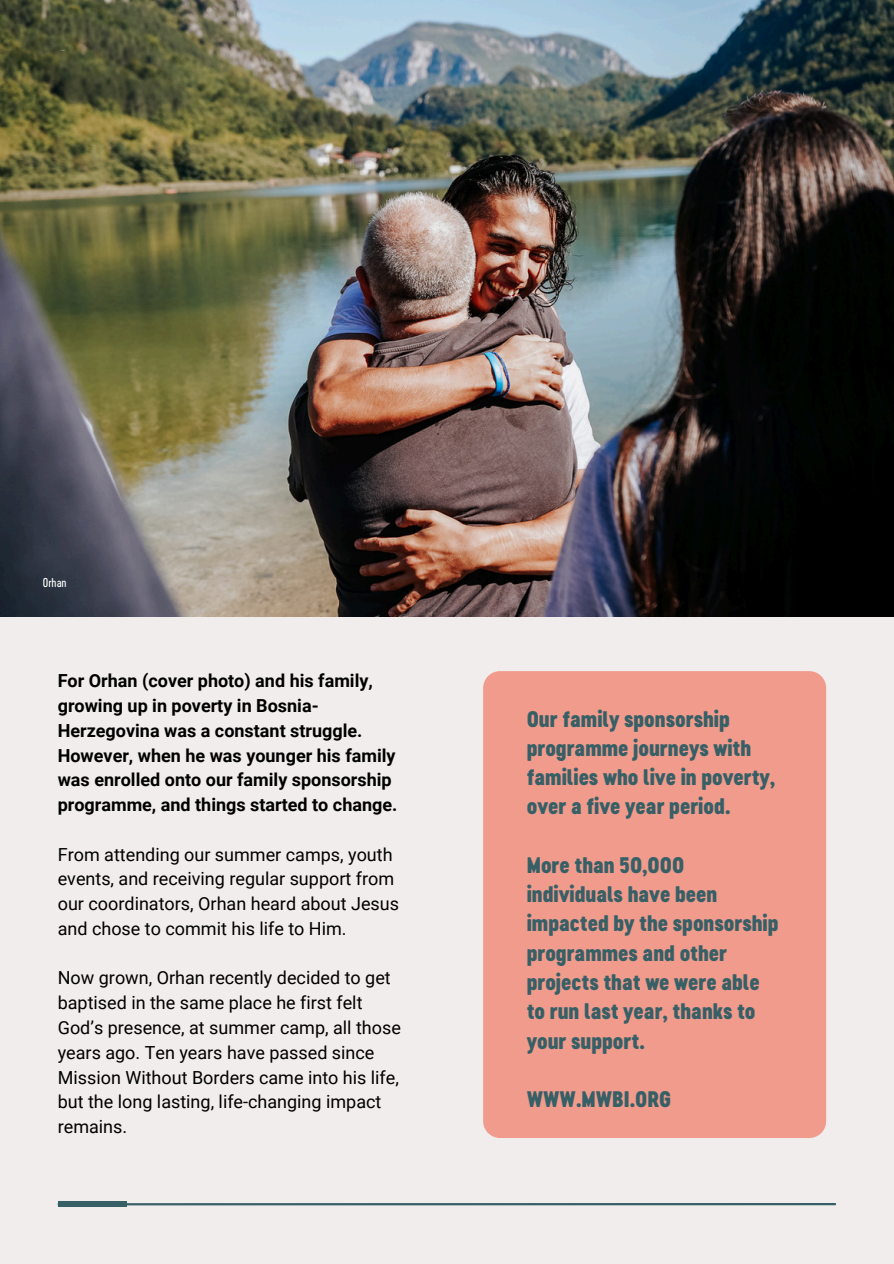
<style>
.page{position:relative;width:894px;height:1264px;background:#fff}
.page>*{position:absolute;margin:0;border:0;box-sizing:border-box;transform-origin:0 0}
.t1{font:21px/29.2px "Cervo Neue Black Neue";color:#375f66}
.t2{font:18px/24.8px "Roboto";color:#000}
.t3{font:700 18px/24.8px "Roboto";color:#000}
.t4{font:12px "Cervo Neue Regular Neue";color:#fff}
</style>
<div class="page">
<div style="left:0;top:0;width:893px;height:1263px;background:#f2eded"></div>
<hr style="left:58px;top:1202px;width:777px;height:3px;background:#375f66">
<div style="left:58px;top:1201px;width:68px;height:6px;background:#375f66"></div>
<img style="left:0;top:0;width:893px;height:617px">
<div style="left:483px;top:671px;width:342px;height:466px;background:#f09b8c"></div>
<h4 class="t4" style="left:43px;top:575px;width:25px">Orhan</h4>
<p class="t3" style="left:58px;top:668px;width:341px">For Orhan (cover photo) and his family, growing up in poverty in Bosnia-Herzegovina was a constant struggle.<br>However, when he was younger his family was enrolled onto our family sponsorship programme, and things started to change.</p>
<h3 class="t2" style="left:58px;top:842px;width:342px">From attending our summer camps, youth events, and receiving regular support from our coordinators, Orhan heard about Jesus and chose to commit his life to Him.</h3>
<h4 class="t2" style="left:58px;top:965px;width:344px">Now grown, Orhan recently decided to get baptised in the same place he first felt God’s presence, at summer camp, all those years ago. Ten years have passed since Mission Without Borders came into his life, but the long lasting, life-changing impact remains.</h4>
<h2 class="t1" style="left:526px;top:704px;width:250px">Our family sponsorship programme journeys with families who live in poverty, over a five year period.</h2>
<h2 class="t1" style="left:526px;top:850px;width:253px">More than 50,000 individuals have been impacted by the sponsorship programmes and other projects that we were able to run last year, thanks to your support.</h2>
<h1 class="t1" style="left:526px;top:1084px;width:146px">WWW.MWBI.ORG</h1>
</div>
